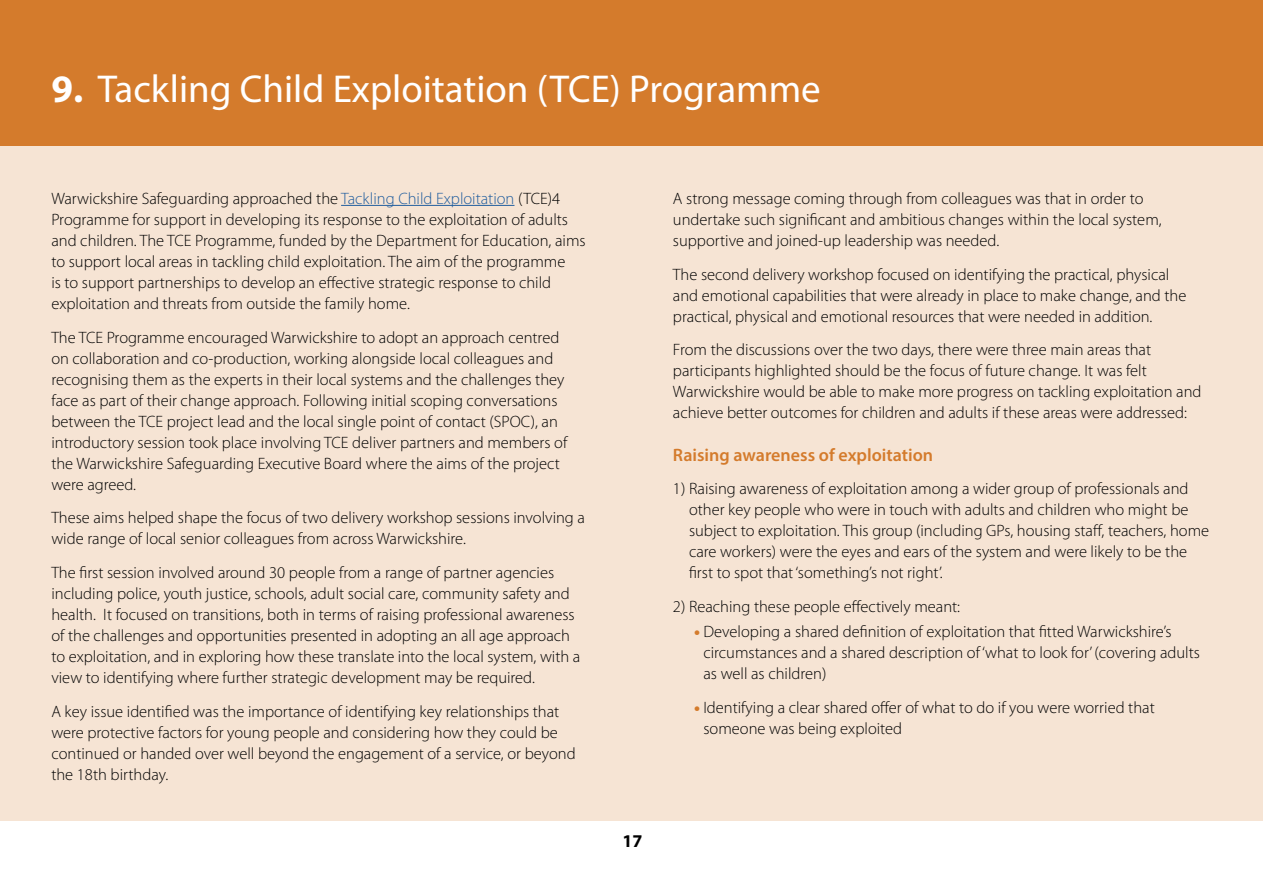
<style>
.page{position:relative;width:1263px;height:893px;background:#fff}
.page>*{position:absolute;margin:0;border:0;box-sizing:border-box;transform-origin:0 0}
.t1{font:39px "Myriad Pro";color:#fff}
.t2{font:600 18px "Myriad Pro";color:#d47b2c}
.t3{font:700 18px "Myriad Pro";color:#000}
.t4{font:300 16.5px/21px "Myriad Pro";color:#000}
.s1{font-weight:700}
.s2{color:#205d9e}
.s3{font-weight:900;color:#d47b2c}
</style>
<div class="page">
<div style="left:0;top:10px;width:1263px;height:834px;background:#f6e4d4"></div>
<div style="left:0;top:0;width:1263px;height:145px;background:#d47b2c"></div>
<hr style="left:341px;top:205px;width:173px;height:1px;background:#205d9e">
<div style="left:0;top:822px;width:1263px;height:71px;background:#fff"></div>
<h1 class="t1" style="left:51px;top:74px;width:771px"><span class="s1">9.</span> Tackling Child Exploitation (TCE) Programme</h1>
<p class="t4" style="left:51px;top:189px;width:536px">Warwickshire Safeguarding approached the <span class="s2">Tackling Child Exploitation</span> (TCE)4<br>Programme for support in developing its response to the exploitation of adults and children. The TCE Programme, funded by the Department for Education, aims to support local areas in tackling child exploitation. The aim of the programme<br>is to support partnerships to develop an effective strategic response to child exploitation and threats from outside the family home.</p>
<p class="t4" style="left:51px;top:328px;width:517px">The TCE Programme encouraged Warwickshire to adopt an approach centred on collaboration and co-production, working alongside local colleagues and recognising them as the experts in their local systems and the challenges they face as part of their change approach. Following initial scoping conversations between the TCE project lead and the local single point of contact (SPOC), an introductory session took place involving TCE deliver partners and members of the Warwickshire Safeguarding Executive Board where the aims of the project were agreed.</p>
<p class="t4" style="left:51px;top:509px;width:535px">These aims helped shape the focus of two delivery workshop sessions involving a wide range of local senior colleagues from across Warwickshire.</p>
<p class="t4" style="left:51px;top:563px;width:530px">The first session involved around 30 people from a range of partner agencies including police, youth justice, schools, adult social care, community safety and health. It focused on transitions, both in terms of raising professional awareness of the challenges and opportunities presented in adopting an all age approach to exploitation, and in exploring how these translate into the local system, with a view to identifying where further strategic development may be required.</p>
<p class="t4" style="left:51px;top:702px;width:526px">A key issue identified was the importance of identifying key relationships that were protective factors for young people and considering how they could be continued or handed over well beyond the engagement of a service, or beyond the 18th birthday.</p>
<p class="t4" style="left:673px;top:189px;width:490px">A strong message coming through from colleagues was that in order to undertake such significant and ambitious changes within the local system, supportive and joined-up leadership was needed.</p>
<p class="t4" style="left:673px;top:265px;width:515px">The second delivery workshop focused on identifying the practical, physical and emotional capabilities that were already in place to make change, and the practical, physical and emotional resources that were needed in addition.</p>
<p class="t4" style="left:673px;top:341px;width:530px">From the discussions over the two days, there were three main areas that participants highlighted should be the focus of future change. It was felt Warwickshire would be able to make more progress on tackling exploitation and achieve better outcomes for children and adults if these areas were addressed:</p>
<p class="t2" style="left:673px;top:448px;width:262px">Raising awareness of exploitation</p>
<p class="t4" style="left:689px;top:480px;width:522px;text-indent:-16px">1) Raising awareness of exploitation among a wider group of professionals and other key people who were in touch with adults and children who might be subject to exploitation. This group (including GPs, housing staff, teachers, home care workers) were the eyes and ears of the system and were likely to be the first to spot that ‘something’s not right’.</p>
<p class="t4" style="left:673px;top:597px;width:289px">2) Reaching these people effectively meant:</p>
<p class="t4" style="left:703px;top:623px;width:498px;text-indent:-9px"><span class="s3">•</span> Developing a shared definition of exploitation that fitted Warwickshire’s circumstances and a shared description of ‘what to look for’ (covering adults as well as children)</p>
<p class="t4" style="left:703px;top:698px;width:453px;text-indent:-9px"><span class="s3">•</span> Identifying a clear shared offer of what to do if you were worried that someone was being exploited</p>
<p class="t3" style="left:622px;top:830px;width:21px">17</p>
</div>
